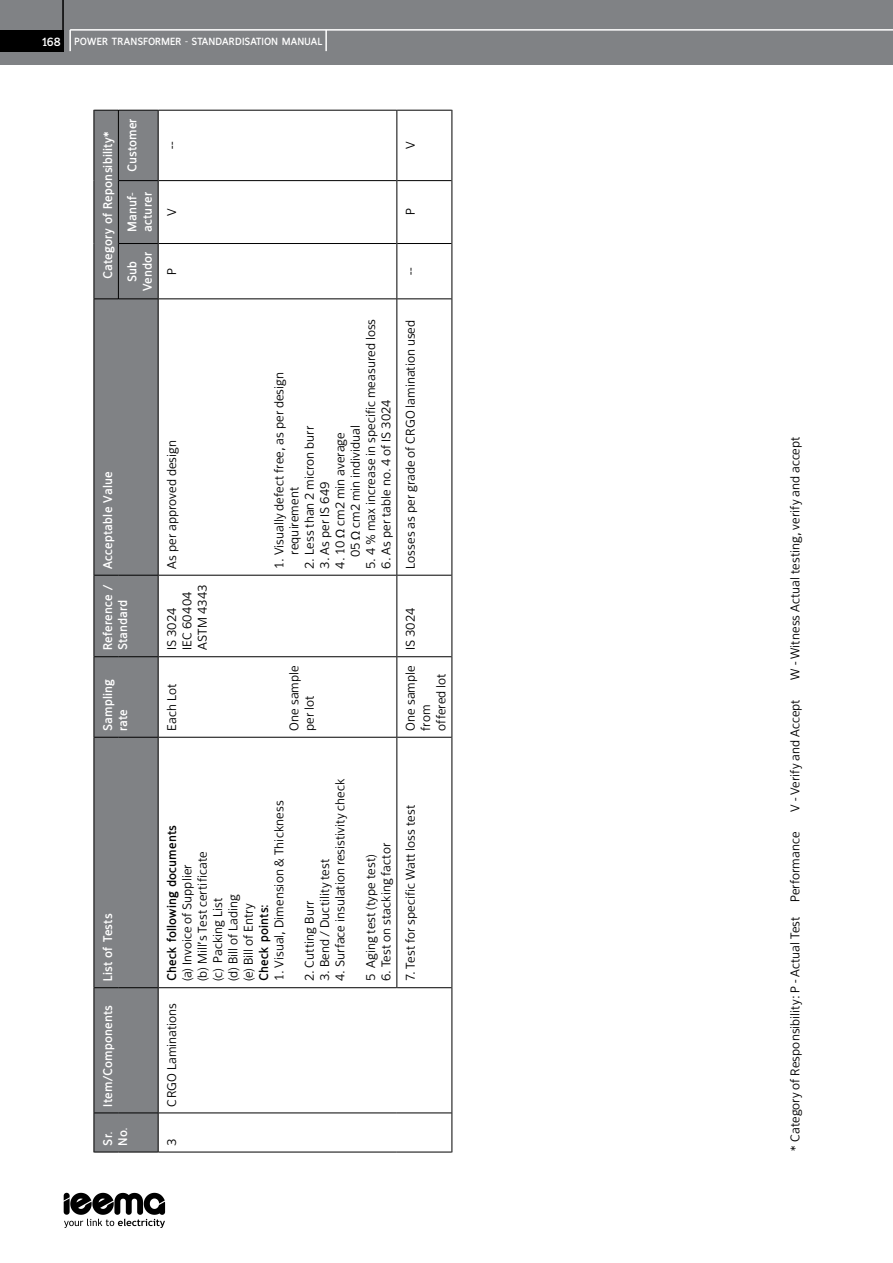
<style>
.page{position:relative;width:893px;height:1263px;background:#fff}
.page>*{position:absolute;margin:0;border:0;box-sizing:border-box;transform-origin:0 0}
.t1{font:12.75px/15.3px "Fran Klein";letter-spacing:.01em;color:#000}
.t2{font:700 12.75px/15.3px "Fran Klein";letter-spacing:.01em;color:#fff}
.t3{font:700 12.75px "Fran Klein";letter-spacing:.01em;color:#000}
.t4{font:700 10.5px "Fran Klein";color:#fff}
.s1{font-size:12px}
.s2{font-family:"Myriad Pro"}
</style>
<div class="page">
<div style="left:0;top:0;width:893px;height:65px;background:#808285"></div>
<hr style="left:325px;top:30px;width:2px;height:21px;background:#fff">
<div style="left:0;top:30px;width:64px;height:21px;background:#000"></div>
<hr style="left:62px;top:0;width:2px;height:51px;background:#000">
<hr style="left:69px;top:30px;width:2px;height:21px;background:#fff">
<hr style="left:70px;top:29px;width:823px;height:2px;background:#fff">
<svg style="left:64px;top:1193px;width:101px;height:35px"></svg>
<div style="left:95px;top:111px;width:63px;height:1041px;background:#808285"></div>
<hr style="left:94px;top:1113px;width:1px;height:39px;background:#000">
<svg style="left:94px;top:1152px;width:24px;height:1px"></svg>
<hr style="left:94px;top:988px;width:1px;height:125px;background:#000">
<svg style="left:94px;top:1112px;width:24px;height:1px"></svg>
<hr style="left:94px;top:737px;width:1px;height:251px;background:#000">
<svg style="left:94px;top:987px;width:24px;height:1px"></svg>
<hr style="left:94px;top:657px;width:1px;height:80px;background:#000">
<svg style="left:94px;top:737px;width:24px;height:1px"></svg>
<hr style="left:94px;top:575px;width:1px;height:82px;background:#000">
<svg style="left:94px;top:656px;width:24px;height:1px"></svg>
<hr style="left:94px;top:299px;width:1px;height:276px;background:#000">
<svg style="left:94px;top:575px;width:24px;height:1px"></svg>
<hr style="left:94px;top:243px;width:1px;height:56px;background:#000">
<svg style="left:94px;top:298px;width:24px;height:1px"></svg>
<hr style="left:94px;top:181px;width:1px;height:62px;background:#000">
<hr style="left:94px;top:110px;width:1px;height:71px;background:#000">
<svg style="left:94px;top:110px;width:24px;height:1px"></svg>
<hr style="left:118px;top:1152px;width:40px;height:1px;background:#000">
<hr style="left:118px;top:1112px;width:40px;height:1px;background:#000">
<hr style="left:118px;top:987px;width:40px;height:1px;background:#000">
<hr style="left:118px;top:737px;width:40px;height:1px;background:#000">
<hr style="left:118px;top:656px;width:40px;height:1px;background:#000">
<hr style="left:118px;top:575px;width:40px;height:1px;background:#000">
<hr style="left:118px;top:243px;width:1px;height:56px;background:#000">
<hr style="left:119px;top:298px;width:39px;height:1px;background:#000">
<hr style="left:118px;top:181px;width:1px;height:62px;background:#000">
<hr style="left:119px;top:243px;width:39px;height:1px;background:#000">
<hr style="left:118px;top:110px;width:1px;height:71px;background:#000">
<hr style="left:119px;top:180px;width:39px;height:1px;background:#000">
<hr style="left:119px;top:110px;width:39px;height:1px;background:#000">
<hr style="left:158px;top:1113px;width:1px;height:39px;background:#000">
<hr style="left:159px;top:1152px;width:238px;height:1px;background:#000">
<hr style="left:158px;top:988px;width:1px;height:125px;background:#000">
<hr style="left:159px;top:1112px;width:238px;height:1px;background:#000">
<hr style="left:158px;top:737px;width:1px;height:251px;background:#000">
<hr style="left:159px;top:987px;width:237px;height:1px;background:#000">
<hr style="left:158px;top:657px;width:1px;height:80px;background:#000">
<hr style="left:159px;top:737px;width:237px;height:1px;background:#000">
<hr style="left:158px;top:575px;width:1px;height:82px;background:#000">
<hr style="left:159px;top:656px;width:237px;height:1px;background:#000">
<hr style="left:158px;top:299px;width:1px;height:276px;background:#000">
<hr style="left:159px;top:575px;width:237px;height:1px;background:#000">
<hr style="left:158px;top:243px;width:1px;height:56px;background:#000">
<hr style="left:159px;top:298px;width:237px;height:1px;background:#000">
<hr style="left:158px;top:181px;width:1px;height:62px;background:#000">
<hr style="left:159px;top:243px;width:237px;height:1px;background:#000">
<hr style="left:158px;top:110px;width:1px;height:71px;background:#000">
<hr style="left:159px;top:180px;width:237px;height:1px;background:#000">
<hr style="left:159px;top:110px;width:237px;height:1px;background:#000">
<hr style="left:397px;top:1152px;width:55px;height:1px;background:#000">
<hr style="left:397px;top:1112px;width:55px;height:1px;background:#000">
<hr style="left:396px;top:737px;width:1px;height:251px;background:#000">
<hr style="left:397px;top:987px;width:55px;height:1px;background:#000">
<hr style="left:396px;top:657px;width:1px;height:80px;background:#000">
<hr style="left:397px;top:737px;width:55px;height:1px;background:#000">
<hr style="left:396px;top:575px;width:1px;height:82px;background:#000">
<hr style="left:397px;top:656px;width:55px;height:1px;background:#000">
<hr style="left:396px;top:299px;width:1px;height:276px;background:#000">
<hr style="left:397px;top:575px;width:55px;height:1px;background:#000">
<hr style="left:396px;top:243px;width:1px;height:56px;background:#000">
<hr style="left:397px;top:298px;width:55px;height:1px;background:#000">
<hr style="left:396px;top:181px;width:1px;height:62px;background:#000">
<hr style="left:397px;top:243px;width:55px;height:1px;background:#000">
<hr style="left:396px;top:110px;width:1px;height:71px;background:#000">
<hr style="left:397px;top:180px;width:55px;height:1px;background:#000">
<hr style="left:397px;top:110px;width:55px;height:1px;background:#000">
<hr style="left:452px;top:1113px;width:1px;height:39px;background:#000">
<hr style="left:452px;top:988px;width:1px;height:125px;background:#000">
<hr style="left:452px;top:737px;width:1px;height:251px;background:#000">
<hr style="left:452px;top:657px;width:1px;height:80px;background:#000">
<hr style="left:452px;top:575px;width:1px;height:82px;background:#000">
<hr style="left:452px;top:299px;width:1px;height:276px;background:#000">
<hr style="left:452px;top:243px;width:1px;height:56px;background:#000">
<hr style="left:452px;top:181px;width:1px;height:62px;background:#000">
<hr style="left:452px;top:110px;width:1px;height:71px;background:#000">
<p class="t4" style="left:41px;top:36px;width:283px"><span class="s1">168</span> POWER TRANSFORMER - STANDARDISATION MANUAL</p>
<p class="t2" style="left:124px;top:172px;width:56px;rotate:-90deg">Customer</p>
<p class="t2" style="left:95px;top:282px;width:153px;line-height:24.5px;rotate:-90deg">Category of Reponsibility*<br>Sub</p>
<p class="t2" style="left:124px;top:232px;width:41px;rotate:-90deg">Manuf&shy;acturer</p>
<p class="t2" style="left:140px;top:291px;width:41px;rotate:-90deg">Vendor</p>
<p class="t1" style="left:164px;top:149px;width:9px;rotate:-90deg">--</p>
<p class="t1" style="left:164px;top:216px;width:9px;rotate:-90deg">V</p>
<p class="t1" style="left:164px;top:275px;width:8px;rotate:-90deg">P</p>
<p class="t2" style="left:100px;top:569px;width:99px;rotate:-90deg">Acceptable Value</p>
<p class="t2" style="left:100px;top:650px;width:67px;rotate:-90deg">Reference /<br>Standard</p>
<p class="t2" style="left:100px;top:731px;width:53px;rotate:-90deg">Sampling rate</p>
<p class="t1" style="left:164px;top:569px;width:130px;rotate:-90deg">As per approved design</p>
<p class="t1" style="left:164px;top:650px;width:67px;rotate:-90deg">IS 3024<br>IEC 60404<br>ASTM 4343</p>
<p class="t1" style="left:164px;top:731px;width:48px;rotate:-90deg">Each Lot</p>
<p class="t1" style="left:403px;top:149px;width:9px;rotate:-90deg">V</p>
<p class="t1" style="left:403px;top:215px;width:8px;rotate:-90deg">P</p>
<p class="t1" style="left:403px;top:275px;width:9px;rotate:-90deg">--</p>
<p class="t1" style="left:363px;top:569px;width:252px;rotate:-90deg">5. 4 % max increase in specific measured loss</p>
<p class="t1" style="left:271px;top:555px;width:184px;text-indent:-14px;rotate:-90deg">1. Visually defect free, as per design requirement</p>
<p class="t1" style="left:378px;top:569px;width:171px;rotate:-90deg">6. As per table no. 4 of IS 3024</p>
<p class="t1" style="left:332px;top:557px;width:134px;text-indent:-11px;rotate:-90deg">4. 10 <span class="s2">Ω</span> cm2 min average<br>05 <span class="s2">Ω</span> cm2 min individual</p>
<p class="t1" style="left:302px;top:569px;width:144px;rotate:-90deg">2. Less than 2 micron burr</p>
<p class="t1" style="left:317px;top:569px;width:89px;rotate:-90deg">3. As per IS 649</p>
<p class="t1" style="left:403px;top:569px;width:250px;rotate:-90deg">Losses as per grade of CRGO lamination used</p>
<p class="t1" style="left:287px;top:731px;width:67px;rotate:-90deg">One sample per lot</p>
<p class="t1" style="left:403px;top:650px;width:44px;rotate:-90deg">IS 3024</p>
<p class="t1" style="left:403px;top:731px;width:67px;rotate:-90deg">One sample from offered lot</p>
<p class="t2" style="left:100px;top:981px;width:69px;rotate:-90deg">List of Tests</p>
<p class="t2" style="left:100px;top:1106px;width:103px;rotate:-90deg">Item/Components</p>
<p class="t2" style="left:100px;top:1146px;width:20px;rotate:-90deg">Sr.<br>No.</p>
<p class="t1" style="left:271px;top:981px;width:182px;rotate:-90deg">1. Visual, Dimension &amp; Thickness</p>
<p class="t3" style="left:165px;top:981px;width:158px;rotate:-90deg">Check following documents</p>
<p class="t1" style="left:179px;top:981px;width:131px;rotate:-90deg">(a) Invoice of Supplier (b) Mill’s Test certificate (c) Packing List<br>(d) Bill of Lading<br>(e) Bill of Entry</p>
<p class="t3" style="left:256px;top:981px;width:79px;rotate:-90deg">Check points:</p>
<p class="t1" style="left:164px;top:1106px;width:105px;rotate:-90deg">CRGO Laminations</p>
<p class="t1" style="left:164px;top:1146px;width:9px;rotate:-90deg">3</p>
<p class="t1" style="left:332px;top:981px;width:205px;rotate:-90deg">4. Surface insulation resistivity check</p>
<p class="t1" style="left:317px;top:981px;width:124px;rotate:-90deg">3. Bend / Ductility test</p>
<p class="t1" style="left:302px;top:981px;width:82px;rotate:-90deg">2. Cutting Burr</p>
<p class="t1" style="left:363px;top:981px;width:128px;rotate:-90deg">5 Aging test (type test)</p>
<p class="t1" style="left:378px;top:981px;width:140px;rotate:-90deg">6. Test on stacking factor</p>
<p class="t1" style="left:403px;top:981px;width:178px;rotate:-90deg">7. Test for specific Watt loss test</p>
<p class="t1" style="left:787px;top:679px;width:244px;rotate:-90deg">W - Witness Actual testing, verify and accept</p>
<p class="t1" style="left:787px;top:812px;width:114px;rotate:-90deg">V - Verify and Accept</p>
<p class="t1" style="left:787px;top:1152px;width:322px;rotate:-90deg">* Category of Responsibility: P - Actual Test Performance</p>
</div>
